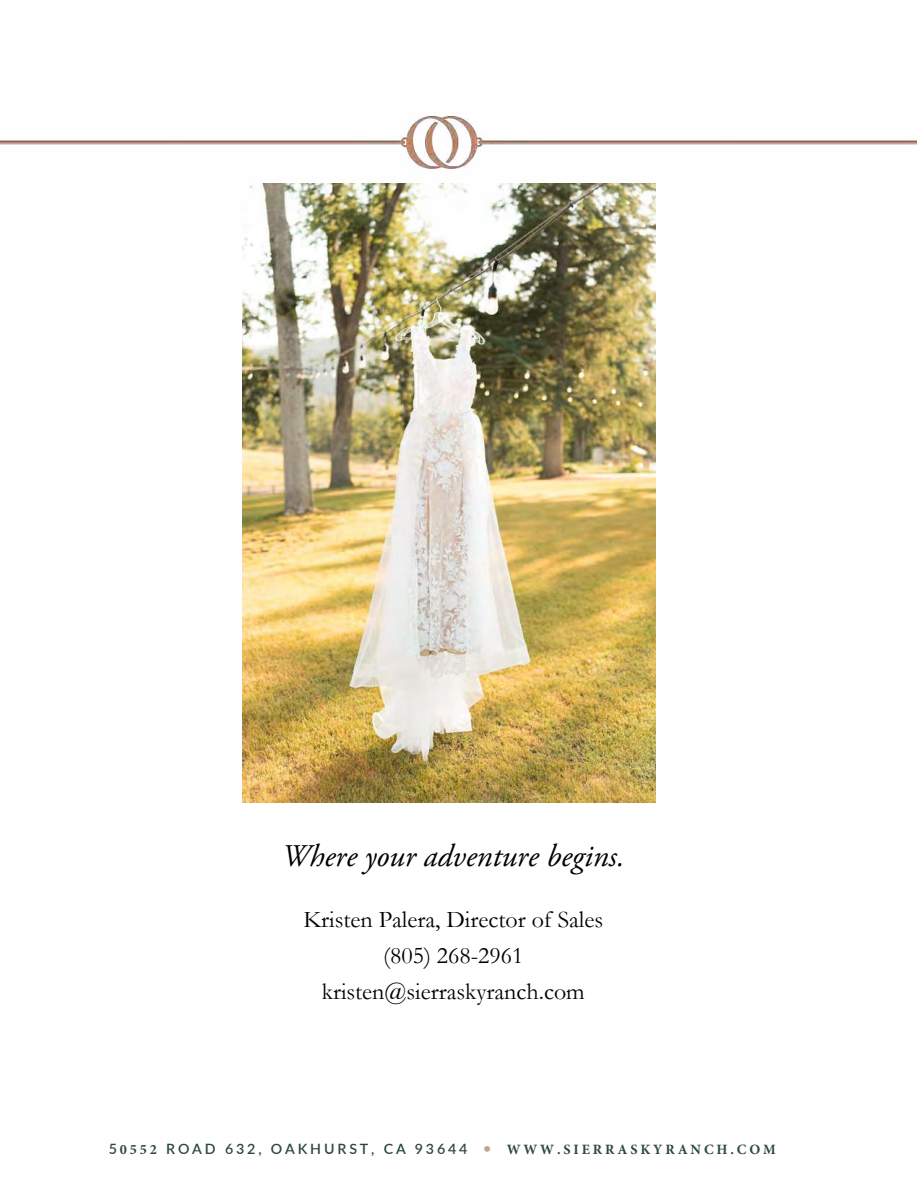
<style>
.page{position:relative;width:918px;height:1188px;background:#fff}
.page>*{position:absolute;margin:0;border:0;box-sizing:border-box;transform-origin:0 0}
.t1{font:italic 31.5px "Adobe Garamond Pro";color:#000}
.t2{font:24px/36px "Garamond";color:#000;text-align:center}
.t3{font:700 14.25px "Minion Pro";letter-spacing:.2em;color:#2d4745}
.s1{font-family:"Lato";font-weight:600}
.s2{font-family:"Lato";font-weight:600;color:#bda596}
</style>
<div class="page">
<img style="left:243px;top:229px;width:413px;height:573px">
<img style="left:0;top:115px;width:916px;height:114px">
<h1 class="t1" style="left:282px;top:837px;width:344px">Where your adventure begins.</h1>
<p class="t2" style="left:303px;top:901px;width:301px">Kristen Palera, Director of Sales (805) 268-2961 kristen@sierraskyranch.com</p>
<p class="t3" style="left:109px;top:1139px;width:669px"><span class="s1">5</span>0552 <span class="s1">ROAD 632, OAKHURST, CA 93644</span> <span class="s2">•</span> WWW.SIERRASKYRANCH.COM</p>
</div>
